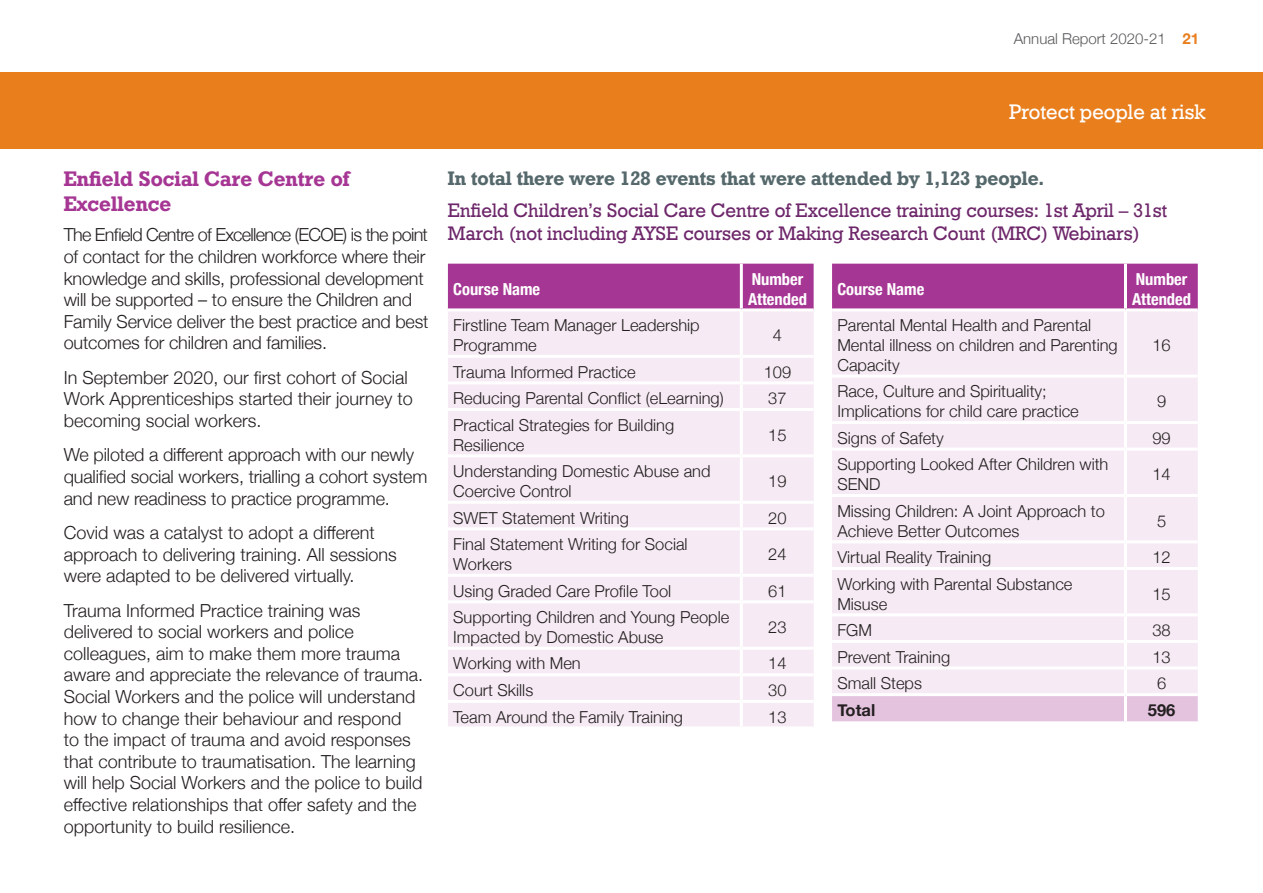
<style>
.page{position:relative;width:1263px;height:893px;background:#fff}
.page>*{position:absolute;margin:0;border:0;box-sizing:border-box;transform-origin:0 0}
.t1{font:21px/25.2px "Geometric Slab 712 BT Bold A";color:#a63694}
.t2{font:21px "Geometric Slab 712 BT Medium A";color:#fff}
.t3{font:19.5px/23.4px "Geometric Slab 712 BT Medium A";color:#6d276a}
.t4{font:19.5px "Geometric Slab 712 BT Bold A";color:#55686b}
.t5{font:300 18px/21.6px "Helvetica Neue";color:#231f20}
.t6{font:300 16.5px/19.8px "Helvetica Neue";color:#231f20}
.t7{font:700 condensed 16.5px/19.8px "Helvetica Neue";color:#fff}
.t8{font:700 16.5px "Helvetica Neue";color:#231f20}
.t9{font:300 15px "Helvetica Neue";color:#58595b}
.s1{font-weight:700;color:#e97e1d}
</style>
<div class="page">
<div style="left:0;top:72px;width:1263px;height:77px;background:#e97e1d"></div>
<div style="left:448px;top:264px;width:366px;height:44px;background:#a63694"></div>
<div style="left:448px;top:311px;width:366px;height:415px;background:#f6ebf4"></div>
<hr style="left:740px;top:311px;width:3px;height:44px;background:#fff">
<hr style="left:448px;top:355px;width:293px;height:3px;background:#fff">
<hr style="left:741px;top:355px;width:73px;height:3px;background:#fff">
<hr style="left:740px;top:358px;width:3px;height:23px;background:#fff">
<hr style="left:448px;top:381px;width:293px;height:3px;background:#fff">
<hr style="left:741px;top:381px;width:73px;height:3px;background:#fff">
<hr style="left:740px;top:384px;width:3px;height:24px;background:#fff">
<hr style="left:448px;top:408px;width:293px;height:3px;background:#fff">
<hr style="left:741px;top:408px;width:73px;height:3px;background:#fff">
<hr style="left:740px;top:411px;width:3px;height:43px;background:#fff">
<hr style="left:448px;top:454px;width:293px;height:3px;background:#fff">
<hr style="left:741px;top:454px;width:73px;height:3px;background:#fff">
<hr style="left:740px;top:457px;width:3px;height:44px;background:#fff">
<hr style="left:448px;top:501px;width:293px;height:3px;background:#fff">
<hr style="left:741px;top:501px;width:73px;height:3px;background:#fff">
<hr style="left:740px;top:504px;width:3px;height:23px;background:#fff">
<hr style="left:448px;top:527px;width:293px;height:3px;background:#fff">
<hr style="left:741px;top:527px;width:73px;height:3px;background:#fff">
<hr style="left:740px;top:530px;width:3px;height:44px;background:#fff">
<hr style="left:448px;top:574px;width:293px;height:3px;background:#fff">
<hr style="left:741px;top:574px;width:73px;height:3px;background:#fff">
<hr style="left:740px;top:577px;width:3px;height:23px;background:#fff">
<hr style="left:448px;top:600px;width:293px;height:3px;background:#fff">
<hr style="left:741px;top:600px;width:73px;height:3px;background:#fff">
<hr style="left:740px;top:603px;width:3px;height:44px;background:#fff">
<hr style="left:448px;top:647px;width:293px;height:3px;background:#fff">
<hr style="left:741px;top:647px;width:73px;height:3px;background:#fff">
<hr style="left:740px;top:650px;width:3px;height:23px;background:#fff">
<hr style="left:448px;top:673px;width:293px;height:3px;background:#fff">
<hr style="left:741px;top:673px;width:73px;height:3px;background:#fff">
<hr style="left:740px;top:676px;width:3px;height:24px;background:#fff">
<hr style="left:448px;top:700px;width:293px;height:3px;background:#fff">
<hr style="left:741px;top:700px;width:73px;height:3px;background:#fff">
<hr style="left:740px;top:703px;width:3px;height:23px;background:#fff">
<hr style="left:740px;top:264px;width:3px;height:44px;background:#fff">
<div style="left:832px;top:264px;width:366px;height:44px;background:#a63694"></div>
<div style="left:832px;top:311px;width:366px;height:382px;background:#f6ebf4"></div>
<div style="left:832px;top:696px;width:366px;height:25px;background:#e4c3df"></div>
<hr style="left:1124px;top:311px;width:3px;height:64px;background:#fff">
<hr style="left:1124px;top:264px;width:3px;height:44px;background:#fff">
<hr style="left:832px;top:375px;width:293px;height:3px;background:#fff">
<hr style="left:1125px;top:375px;width:73px;height:3px;background:#fff">
<hr style="left:1124px;top:378px;width:3px;height:43px;background:#fff">
<hr style="left:832px;top:421px;width:293px;height:3px;background:#fff">
<hr style="left:1125px;top:421px;width:73px;height:3px;background:#fff">
<hr style="left:1124px;top:424px;width:3px;height:24px;background:#fff">
<hr style="left:832px;top:448px;width:293px;height:3px;background:#fff">
<hr style="left:1125px;top:448px;width:73px;height:3px;background:#fff">
<hr style="left:1124px;top:451px;width:3px;height:43px;background:#fff">
<hr style="left:832px;top:494px;width:293px;height:3px;background:#fff">
<hr style="left:1125px;top:494px;width:73px;height:3px;background:#fff">
<hr style="left:1124px;top:497px;width:3px;height:43px;background:#fff">
<hr style="left:832px;top:540px;width:293px;height:3px;background:#fff">
<hr style="left:1125px;top:540px;width:73px;height:3px;background:#fff">
<hr style="left:1124px;top:543px;width:3px;height:24px;background:#fff">
<hr style="left:832px;top:567px;width:293px;height:3px;background:#fff">
<hr style="left:1125px;top:567px;width:73px;height:3px;background:#fff">
<hr style="left:1124px;top:570px;width:3px;height:43px;background:#fff">
<hr style="left:832px;top:613px;width:293px;height:3px;background:#fff">
<hr style="left:1125px;top:613px;width:73px;height:3px;background:#fff">
<hr style="left:1124px;top:616px;width:3px;height:24px;background:#fff">
<hr style="left:832px;top:640px;width:293px;height:3px;background:#fff">
<hr style="left:1125px;top:640px;width:73px;height:3px;background:#fff">
<hr style="left:1124px;top:643px;width:3px;height:23px;background:#fff">
<hr style="left:832px;top:666px;width:293px;height:3px;background:#fff">
<hr style="left:1125px;top:666px;width:73px;height:3px;background:#fff">
<hr style="left:1124px;top:669px;width:3px;height:24px;background:#fff">
<hr style="left:1124px;top:696px;width:3px;height:25px;background:#fff">
<p class="t9" style="left:1014px;top:27px;width:187px">Annual Report 2020-21 <span class="s1">21</span></p>
<p class="t1" style="left:64px;top:166px;width:287px">Enfield Social Care Centre of<br>Excellence</p>
<p class="t5" style="left:64px;top:223px;width:366px">The Enfield Centre of Excellence (ECOE) is the point of contact for the children workforce where their knowledge and skills, professional development will be supported – to ensure the Children and Family Service deliver the best practice and best outcomes for children and families.</p>
<p class="t5" style="left:64px;top:365px;width:351px">In September 2020, our first cohort of Social<br>Work Apprenticeships started their journey to becoming social workers.</p>
<p class="t5" style="left:64px;top:443px;width:365px">We piloted a different approach with our newly qualified social workers, trialling a cohort system and new readiness to practice programme.</p>
<p class="t5" style="left:64px;top:520px;width:335px">Covid was a catalyst to adopt a different approach to delivering training. All sessions were adapted to be delivered virtually.</p>
<p class="t5" style="left:64px;top:598px;width:361px">Trauma Informed Practice training was delivered to social workers and police colleagues, aim to make them more trauma aware and appreciate the relevance of trauma.<br>Social Workers and the police will understand how to change their behaviour and respond<br>to the impact of trauma and avoid responses that contribute to traumatisation. The learning will help Social Workers and the police to build effective relationships that offer safety and the opportunity to build resilience.</p>
<p class="t2" style="left:1009px;top:98px;width:198px">Protect people at risk</p>
<p class="t4" style="left:448px;top:166px;width:597px">In total there were 128 events that were attended by 1,123 people.</p>
<p class="t3" style="left:448px;top:198px;width:721px">Enfield Children’s Social Care Centre of Excellence training courses: 1st April – 31st<br>March (not including AYSE courses or Making Research Count (MRC) Webinars)</p>
<p class="t7" style="left:453px;top:278px;width:89px">Course Name</p>
<p class="t7" style="left:748px;top:268px;width:60px">Number<br>Attended</p>
<p class="t6" style="left:453px;top:314px;width:248px">Firstline Team Manager Leadership<br>Programme</p>
<p class="t6" style="left:773px;top:324px;width:11px">4</p>
<p class="t6" style="left:453px;top:361px;width:184px">Trauma Informed Practice</p>
<p class="t6" style="left:764px;top:361px;width:29px">109</p>
<p class="t6" style="left:453px;top:387px;width:272px">Reducing Parental Conflict (eLearning)</p>
<p class="t6" style="left:768px;top:387px;width:20px">37</p>
<p class="t6" style="left:453px;top:414px;width:222px">Practical Strategies for Building<br>Resilience</p>
<p class="t6" style="left:768px;top:424px;width:20px">15</p>
<p class="t6" style="left:453px;top:460px;width:259px">Understanding Domestic Abuse and<br>Coercive Control</p>
<p class="t6" style="left:768px;top:470px;width:20px">19</p>
<p class="t6" style="left:453px;top:507px;width:177px">SWET Statement Writing</p>
<p class="t6" style="left:768px;top:507px;width:20px">20</p>
<p class="t6" style="left:453px;top:533px;width:236px">Final Statement Writing for Social<br>Workers</p>
<p class="t6" style="left:768px;top:543px;width:20px">24</p>
<p class="t6" style="left:453px;top:579px;width:219px">Using Graded Care Profile Tool</p>
<p class="t6" style="left:768px;top:579px;width:20px">61</p>
<p class="t6" style="left:453px;top:606px;width:278px">Supporting Children and Young People<br>Impacted by Domestic Abuse</p>
<p class="t6" style="left:768px;top:616px;width:20px">23</p>
<p class="t6" style="left:453px;top:652px;width:129px">Working with Men</p>
<p class="t6" style="left:768px;top:652px;width:20px">14</p>
<p class="t6" style="left:453px;top:679px;width:82px">Court Skills</p>
<p class="t6" style="left:768px;top:679px;width:20px">30</p>
<p class="t6" style="left:453px;top:706px;width:231px">Team Around the Family Training</p>
<p class="t6" style="left:768px;top:706px;width:20px">13</p>
<p class="t7" style="left:837px;top:278px;width:89px">Course Name</p>
<p class="t7" style="left:1132px;top:268px;width:60px">Number<br>Attended</p>
<p class="t6" style="left:837px;top:314px;width:282px">Parental Mental Health and Parental<br>Mental illness on children and Parenting<br>Capacity</p>
<p class="t6" style="left:1152px;top:334px;width:20px">16</p>
<p class="t6" style="left:837px;top:380px;width:243px">Race, Culture and Spirituality;<br>Implications for child care practice</p>
<p class="t6" style="left:1157px;top:390px;width:11px">9</p>
<p class="t6" style="left:837px;top:427px;width:108px">Signs of Safety</p>
<p class="t6" style="left:1152px;top:427px;width:20px">99</p>
<p class="t6" style="left:837px;top:453px;width:273px">Supporting Looked After Children with<br>SEND</p>
<p class="t6" style="left:1152px;top:463px;width:20px">14</p>
<p class="t6" style="left:837px;top:500px;width:269px">Missing Children: A Joint Approach to<br>Achieve Better Outcomes</p>
<p class="t6" style="left:1157px;top:510px;width:11px">5</p>
<p class="t6" style="left:837px;top:546px;width:155px">Virtual Reality Training</p>
<p class="t6" style="left:1152px;top:546px;width:20px">12</p>
<p class="t6" style="left:837px;top:573px;width:237px">Working with Parental Substance<br>Misuse</p>
<p class="t6" style="left:1152px;top:583px;width:20px">15</p>
<p class="t6" style="left:837px;top:619px;width:36px">FGM</p>
<p class="t6" style="left:1152px;top:619px;width:20px">38</p>
<p class="t6" style="left:837px;top:646px;width:114px">Prevent Training</p>
<p class="t6" style="left:1152px;top:646px;width:20px">13</p>
<p class="t6" style="left:837px;top:672px;width:86px">Small Steps</p>
<p class="t6" style="left:1157px;top:672px;width:11px">6</p>
<p class="t8" style="left:837px;top:697px;width:39px">Total</p>
<p class="t8" style="left:1148px;top:697px;width:29px">596</p>
</div>
